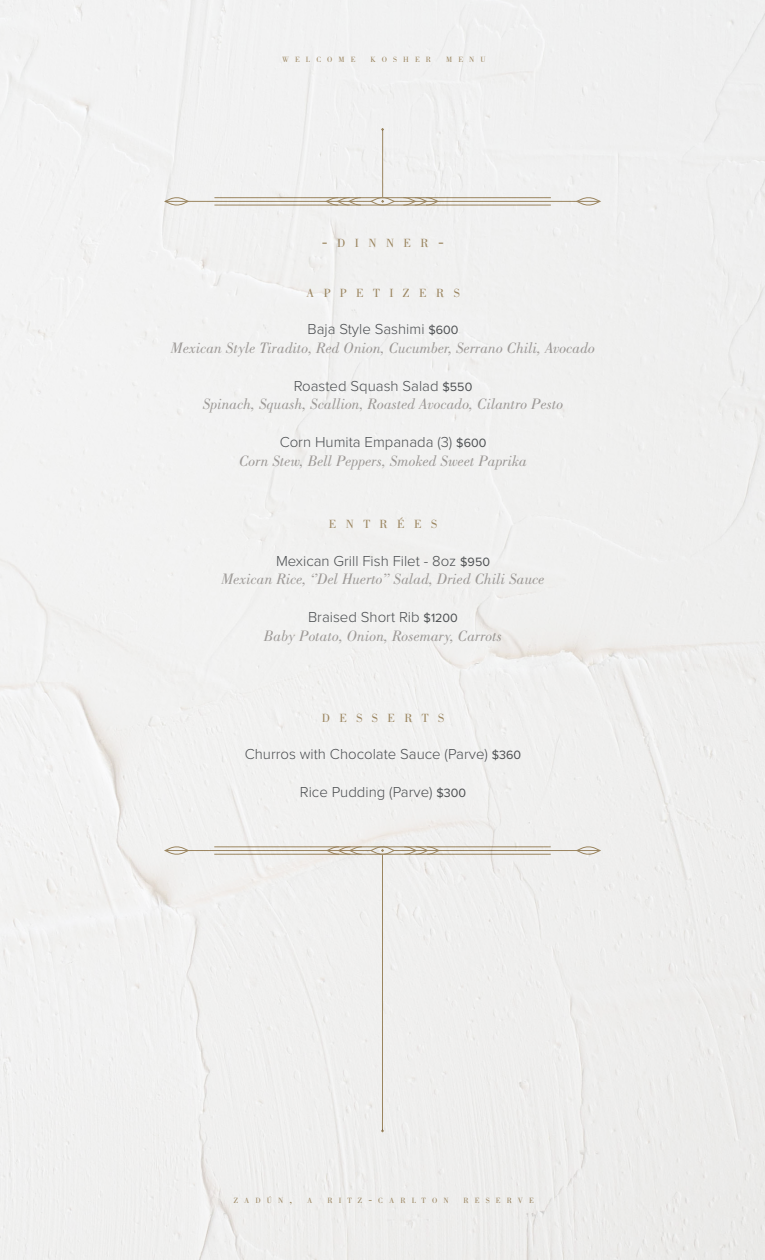
<style>
.page{position:relative;width:765px;height:1260px;background:#f0f0ef}
.page>*{position:absolute;margin:0;border:0;box-sizing:border-box;transform-origin:0 0}
.t1{font:italic 15.62px "Bodoni Std";color:#a6a2a0}
.t2{font:300 15px "Proxima Nova";color:#515457}
.t3{font:12.25px "Bodoni Std";letter-spacing:.77em;color:#a58e66}
.t4{font:7.88px "Bodoni Std";letter-spacing:.77em;color:#a58e66}
.s1{font-size:17.5px}
.s2{font-weight:400;font-size:12.5px}
.s3{font-size:11.25px}
</style>
<div class="page">
<hr style="left:382px;top:855px;width:1px;height:275px;background:#a58e66">
<hr style="left:214px;top:854px;width:337px;height:1px;background:#a58e66">
<hr style="left:214px;top:847px;width:337px;height:1px;background:#a58e66">
<hr style="left:165px;top:850px;width:207px;height:1px;background:#a58e66">
<hr style="left:393px;top:850px;width:207px;height:1px;background:#a58e66">
<svg style="left:164px;top:846px;width:26px;height:10px"></svg>
<svg style="left:575px;top:846px;width:26px;height:10px"></svg>
<svg style="left:369px;top:846px;width:27px;height:10px"></svg>
<svg style="left:404px;top:846px;width:36px;height:9px"></svg>
<svg style="left:326px;top:846px;width:36px;height:9px"></svg>
<hr style="left:382px;top:130px;width:1px;height:67px;background:#a58e66">
<hr style="left:214px;top:197px;width:337px;height:1px;background:#a58e66">
<hr style="left:214px;top:205px;width:337px;height:1px;background:#a58e66">
<hr style="left:393px;top:201px;width:207px;height:1px;background:#a58e66">
<hr style="left:165px;top:201px;width:207px;height:1px;background:#a58e66">
<svg style="left:575px;top:196px;width:26px;height:10px"></svg>
<svg style="left:164px;top:196px;width:26px;height:10px"></svg>
<svg style="left:370px;top:196px;width:26px;height:10px"></svg>
<svg style="left:325px;top:197px;width:36px;height:9px"></svg>
<svg style="left:403px;top:197px;width:36px;height:9px"></svg>
<svg style="left:381px;top:1129px;width:3px;height:4px"></svg>
<p class="t4" style="left:282px;top:55px;width:75px">WELCOME</p>
<p class="t4" style="left:371px;top:55px;width:62px">KOSHER</p>
<p class="t4" style="left:446px;top:55px;width:41px">MENU</p>
<p class="t3" style="left:322px;top:236px;width:124px"><span class="s1">-</span>DINNER<span class="s1">-</span></p>
<p class="t3" style="left:306px;top:286px;width:155px">APPETIZERS</p>
<p class="t2" style="left:307px;top:318px;width:153px">Baja Style Sashimi <span class="s2">$600</span></p>
<p class="t1" style="left:171px;top:339px;width:426px">Mexican Style Tiradito, Red Onion, Cucumber, Serrano Chili, Avocado</p>
<p class="t2" style="left:294px;top:374px;width:180px">Roasted Squash Salad <span class="s2">$550</span></p>
<p class="t1" style="left:203px;top:395px;width:362px">Spinach, Squash, Scallion, Roasted Avocado, Cilantro Pesto</p>
<p class="t2" style="left:280px;top:431px;width:208px">Corn Humita Empanada (3) <span class="s2">$600</span></p>
<p class="t1" style="left:239px;top:452px;width:289px">Corn Stew, Bell Peppers, Smoked Sweet Paprika</p>
<p class="t3" style="left:329px;top:517px;width:110px">ENTRÉES</p>
<p class="t2" style="left:276px;top:549px;width:216px">Mexican Grill Fish Filet - 8oz <span class="s2">$950</span></p>
<p class="t1" style="left:221px;top:570px;width:325px">Mexican Rice, ‘’Del Huerto’’ Salad, Dried Chili Sauce</p>
<p class="t2" style="left:308px;top:606px;width:151px">Braised Short Rib <span class="s2">$1200</span></p>
<p class="t1" style="left:264px;top:627px;width:240px">Baby Potato, Onion, Rosemary, Carrots</p>
<p class="t3" style="left:322px;top:711px;width:124px">DESSERTS</p>
<p class="t2" style="left:245px;top:743px;width:278px">Churros with Chocolate Sauce (Parve) <span class="s2">$360</span></p>
<p class="t2" style="left:300px;top:781px;width:168px">Rice Pudding (Parve) <span class="s2">$300</span></p>
<p class="t4" style="left:234px;top:1196px;width:60px">ZADÚN<span class="s3">,</span></p>
<p class="t4" style="left:307px;top:1196px;width:7px">A</p>
<p class="t4" style="left:327px;top:1196px;width:123px">RITZ<span class="s3">-</span>CARLTON</p>
<p class="t4" style="left:464px;top:1196px;width:72px">RESERVE</p>
</div>
